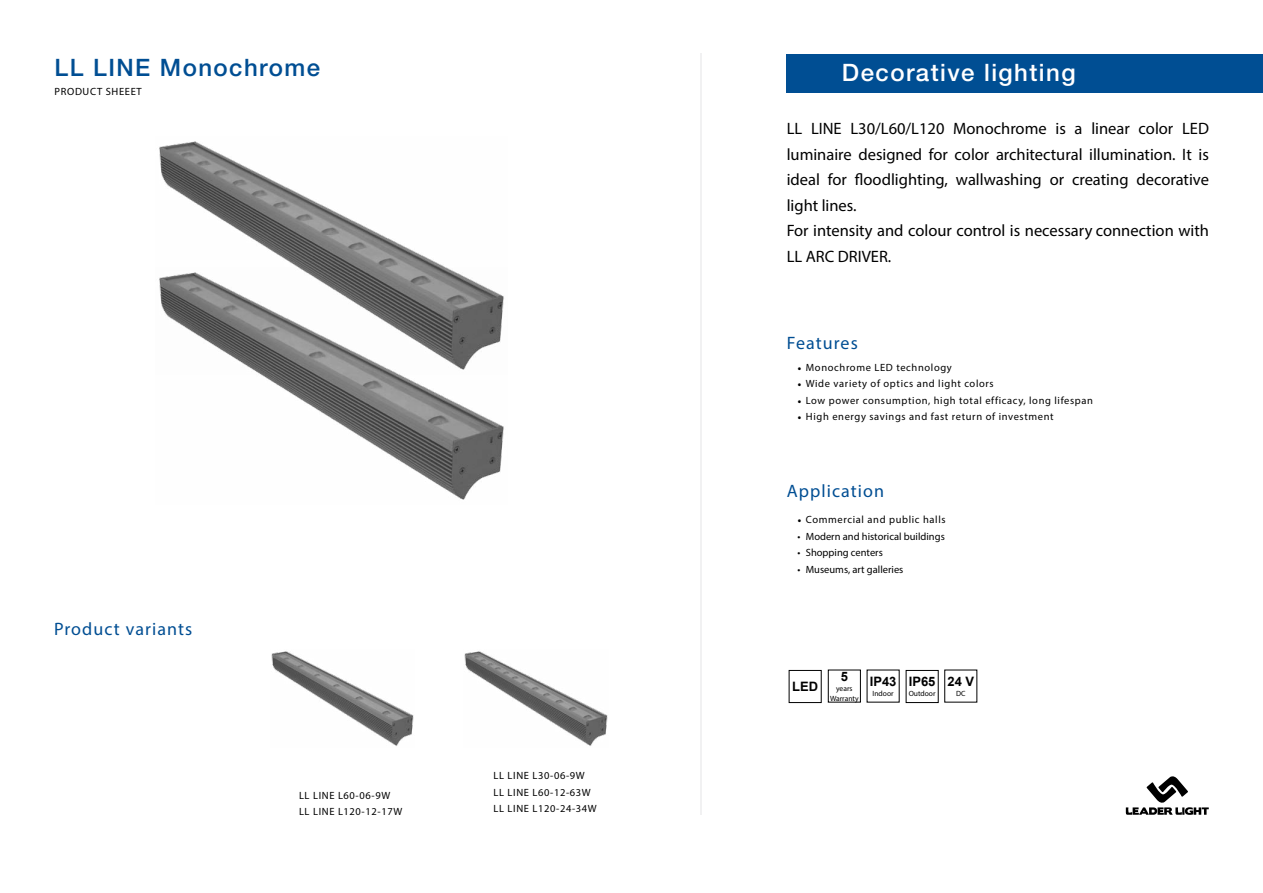
<style>
.page{position:relative;width:1263px;height:893px;background:#fff}
.page>*{position:absolute;margin:0;border:0;box-sizing:border-box;transform-origin:0 0}
.t1{font:500 24px "Helvetica Neue";letter-spacing:.06em;color:#fff}
.t2{font:500 24px "Helvetica Neue";letter-spacing:.06em;color:#004e93}
.t3{font:18px "Myriad Pro";letter-spacing:.06em;color:#004e93}
.t4{font:16.5px/25.5px "Myriad Pro";color:#000}
.t5{font:700 12.9px "Arial";color:#000}
.t6{font:10.5px/16.5px "Myriad Pro";letter-spacing:.06em;color:#000}
.t7{font:10.5px "Myriad Pro";color:#000}
.t8{font:7.5px/9.8px "Myriad Pro";color:#000;text-align:center}
.s1{font-family:"Minion Pro"}
</style>
<div class="page">
<div style="left:787px;top:54px;width:476px;height:38px;background:#004e93"></div>
<hr style="left:700px;top:54px;width:2px;height:761px;background:#f1f1f2">
<svg style="left:1126px;top:776px;width:83px;height:39px"></svg>
<div style="left:828px;top:670px;width:33px;height:32px;border:1px solid #000"></div>
<div style="left:789px;top:670px;width:32px;height:33px;border:1px solid #000"></div>
<div style="left:906px;top:670px;width:32px;height:33px;border:1px solid #000"></div>
<img style="left:159px;top:141px;width:286px;height:126px">
<img style="left:159px;top:267px;width:345px;height:233px">
<img style="left:271px;top:651px;width:143px;height:95px">
<img style="left:464px;top:651px;width:144px;height:95px">
<h1 class="t2" style="left:55px;top:48px;width:267px">LL LINE Monochrome</h1>
<h1 class="t1" style="left:842px;top:53px;width:235px">Decorative lighting</h1>
<p class="t4" style="left:787px;top:116px;width:424px">LL LINE L30/L60/L120 Monochrome is a linear color LED luminaire designed for color architectural illumination. It is ideal for floodlighting, wallwashing or creating decorative light lines.<br>For intensity and colour control is necessary connection with LL ARC DRIVER.</p>
<p class="t6" style="left:55px;top:83px;width:89px">PRODUCT SHEEET</p>
<h2 class="t3" style="left:787px;top:331px;width:73px">Features</h2>
<p class="t6" style="left:797px;top:359px;width:156px"><span class="s1">•</span> Monochrome LED technology</p>
<p class="t6" style="left:797px;top:375px;width:198px"><span class="s1">•</span> Wide variety of optics and light colors</p>
<p class="t6" style="left:797px;top:392px;width:297px"><span class="s1">•</span> Low power consumption, high total efficacy, long lifespan</p>
<p class="t6" style="left:797px;top:408px;width:258px"><span class="s1">•</span> High energy savings and fast return of investment</p>
<h2 class="t3" style="left:54px;top:618px;width:140px">Product variants</h2>
<p class="t6" style="left:299px;top:787px;width:105px">LL LINE L60-06-9W<br>LL LINE L120-12-17W</p>
<p class="t6" style="left:494px;top:767px;width:105px">LL LINE L30-06-9W<br>LL LINE L60-12-63W<br>LL LINE L120-24-34W</p>
<h2 class="t3" style="left:787px;top:480px;width:99px">Application</h2>
<p class="t6" style="left:797px;top:511px;width:150px"><span class="s1">•</span> Commercial and public halls</p>
<p class="t7" style="left:797px;top:530px;width:149px">• Modern and historical buildings</p>
<p class="t7" style="left:797px;top:546px;width:87px">• Shopping centers</p>
<p class="t7" style="left:797px;top:563px;width:108px">• Museums, art galleries</p>
<p class="t5" style="left:792px;top:678px;width:27px">LED</p>
<p class="t5" style="left:841px;top:667px;width:9px">5</p>
<p class="t8" style="left:830px;top:683px;width:30px">years<br>Warranty</p>
<p class="t5" style="left:870px;top:672px;width:28px">IP43</p>
<p class="t8" style="left:872px;top:688px;width:23px">Indoor</p>
<p class="t5" style="left:909px;top:673px;width:28px">IP65</p>
<p class="t8" style="left:909px;top:689px;width:28px">Outdoor</p>
<p class="t5" style="left:947px;top:672px;width:28px">24 V</p>
<p class="t8" style="left:956px;top:688px;width:11px">DC</p>
</div>
